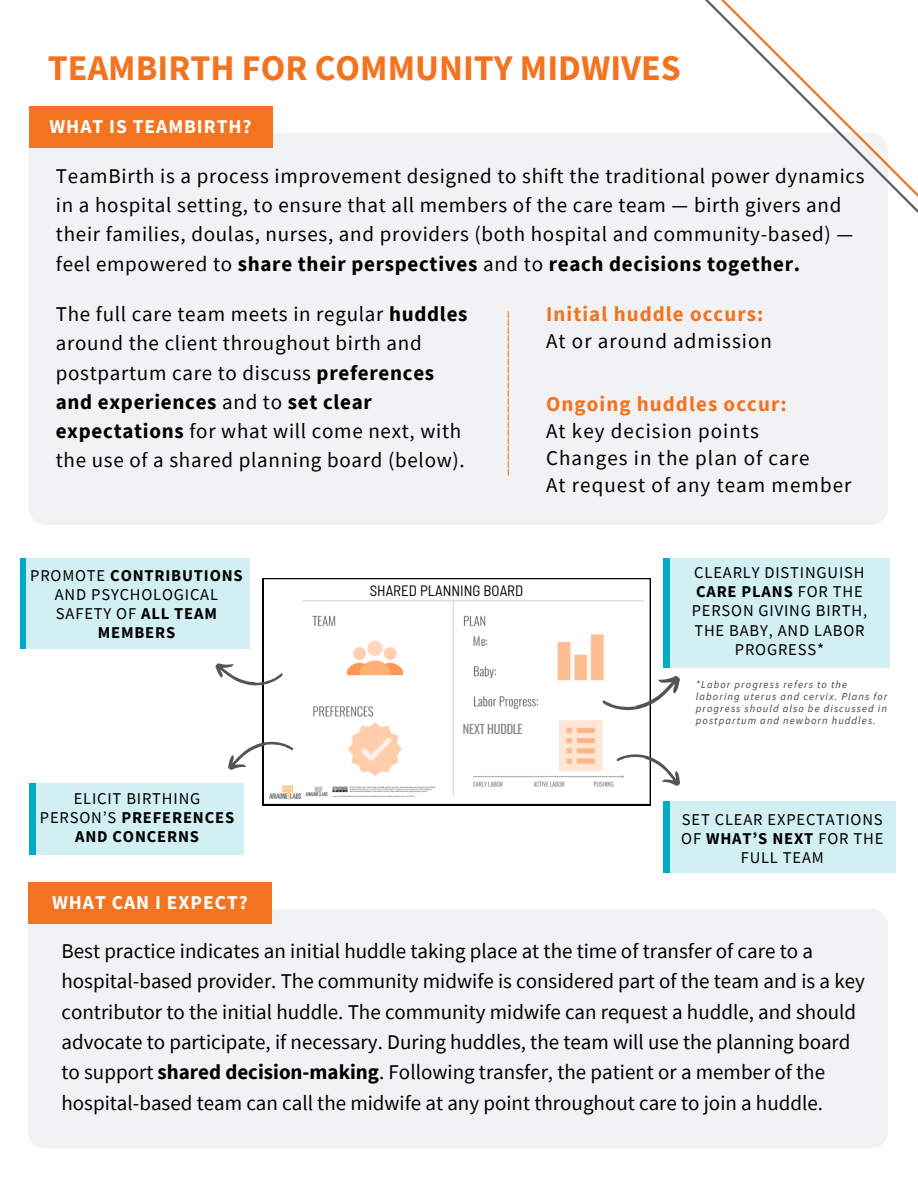
<style>
.page{position:relative;width:918px;height:1188px;background:#fff}
.page>*{position:absolute;margin:0;border:0;box-sizing:border-box;transform-origin:0 0}
.t1{font:700 36px "Source Sans Pro";color:#f37420}
.t2{font:21px/29.2px "Source Sans Pro";letter-spacing:.035em;color:#000}
.t3{font:21px/30.3px "Source Sans Pro";color:#000}
.t4{font:21px/27px "Source Sans Pro";letter-spacing:.05em;color:#000}
.t5{font:700 21px/27px "Source Sans Pro";letter-spacing:.05em;color:#f37420}
.t6{font:700 19.5px "Source Sans Pro";letter-spacing:.05em;color:#fff}
.t7{font:16.5px/19.2px "Source Sans Pro";letter-spacing:.05em;color:#000;text-align:center}
.t8{font:semi-condensed 15px "Barlow";color:#000}
.t9{font:12.3px "Oswald";letter-spacing:-.015em;color:#818284}
.t10{font:11.7px "Oswald";color:#818284}
.t11{font:italic 10.5px/12.3px "Source Sans Pro";letter-spacing:.1em;color:#444}
.s1{font-weight:700}
.s2{font-weight:400;color:#000}
.s3{font-weight:700;color:#f37420}
</style>
<div class="page">
<div style="left:29px;top:133px;width:859px;height:392px;background:#f1f2f4;border-radius:17px"></div>
<svg style="left:705px;top:0;width:213px;height:213px"></svg>
<div style="left:29px;top:106px;width:243px;height:42px;background:#f37420"></div>
<div style="left:28px;top:909px;width:860px;height:240px;background:#f1f2f4;border-radius:17px"></div>
<div style="left:28px;top:882px;width:244px;height:42px;background:#f37420"></div>
<svg style="left:263px;top:578px;width:388px;height:227px"></svg>
<div style="left:473px;top:634px;width:24px;height:16px;background:#fff"></div>
<div style="left:463px;top:723px;width:86px;height:17px;background:#fff"></div>
<div style="left:669px;top:801px;width:227px;height:72px;background:#d2f0f4"></div>
<div style="left:663px;top:801px;width:7px;height:72px;background:#00acc5"></div>
<svg style="left:602px;top:671px;width:78px;height:51px"></svg>
<svg style="left:215px;top:659px;width:68px;height:33px"></svg>
<div style="left:26px;top:558px;width:224px;height:90px;background:#d2f0f4"></div>
<div style="left:20px;top:558px;width:6px;height:90px;background:#00acc5"></div>
<div style="left:35px;top:783px;width:209px;height:72px;background:#d2f0f4"></div>
<div style="left:29px;top:783px;width:6px;height:72px;background:#00acc5"></div>
<svg style="left:228px;top:732px;width:66px;height:42px"></svg>
<div style="left:670px;top:558px;width:219px;height:110px;background:#d2f0f4"></div>
<div style="left:663px;top:558px;width:7px;height:110px;background:#00acc5"></div>
<svg style="left:616px;top:744px;width:65px;height:46px"></svg>
<div style="left:379px;top:582px;width:179px;height:17px;background:#fff"></div>
<svg style="left:508px;top:311px;width:1px;height:165px"></svg>
<h1 class="t1" style="left:48px;top:44px;width:635px">TEAMBIRTH FOR COMMUNITY MIDWIVES</h1>
<h3 class="t6" style="left:49px;top:114px;width:204px">WHAT IS TEAMBIRTH?</h3>
<h2 class="t2" style="left:56px;top:161px;width:810px">TeamBirth is a process improvement designed to shift the traditional power dynamics in a hospital setting, to ensure that all members of the care team — birth givers and their families, doulas, nurses, and providers (both hospital and community-based) — feel empowered to <span class="s1">share their perspectives</span> and to <span class="s1">reach decisions together.</span></h2>
<p class="t2" style="left:56px;top:299px;width:413px">The full care team meets in regular <span class="s1">huddles </span>around the client throughout birth and postpartum care to discuss <span class="s1">preferences and experiences</span> and to <span class="s1">set clear expectations</span> for what will come next, with the use of a shared planning board (below).</p>
<p class="t5" style="left:546px;top:300px;width:227px">Initial huddle occurs:<br><span class="s2">At or around admission</span></p>
<p class="t4" style="left:546px;top:390px;width:307px"><span class="s3">Ongoing huddles occur:<br></span>At key decision points<br>Changes in the plan of care<br>At request of any team member</p>
<p class="t7" style="left:30px;top:566px;width:214px">PROMOTE <span class="s1">CONTRIBUTIONS<br></span>AND PSYCHOLOGICAL<br>SAFETY OF <span class="s1">ALL TEAM<br>MEMBERS</span></p>
<h6 class="t7" style="left:40px;top:788px;width:196px">ELICIT BIRTHING<br>PERSON’S <span class="s1">PREFERENCES<br>AND CONCERNS</span></h6>
<h3 class="t6" style="left:52px;top:890px;width:197px">WHAT CAN I EXPECT?</h3>
<h4 class="t8" style="left:370px;top:581px;width:155px">SHARED PLANNING BOARD</h4>
<h3 class="t10" style="left:473px;top:632px;width:17px">Me:</h3>
<h4 class="t9" style="left:463px;top:720px;width:61px">NEXT HUDDLE</h4>
<h5 class="t7" style="left:692px;top:563px;width:177px">CLEARLY DISTINGUISH<br><span class="s1">CARE PLANS</span> FOR THE<br>PERSON GIVING BIRTH,<br>THE BABY, AND LABOR<br>PROGRESS*</h5>
<p class="t11" style="left:696px;top:678px;width:193px">*Labor progress refers to the laboring uterus and cervix. Plans for progress should also be discussed in postpartum and newborn huddles.</p>
<h4 class="t7" style="left:681px;top:809px;width:204px">SET CLEAR EXPECTATIONS<br>OF <span class="s1">WHAT’S NEXT</span> FOR THE<br>FULL TEAM</h4>
<p class="t3" style="left:62px;top:935px;width:805px">Best practice indicates an initial huddle taking place at the time of transfer of care to a hospital-based provider. The community midwife is considered part of the team and is a key contributor to the initial huddle. The community midwife can request a huddle, and should advocate to participate, if necessary. During huddles, the team will use the planning board to support <span class="s1">shared decision-making</span>. Following transfer, the patient or a member of the hospital-based team can call the midwife at any point throughout care to join a huddle.</p>
</div>
